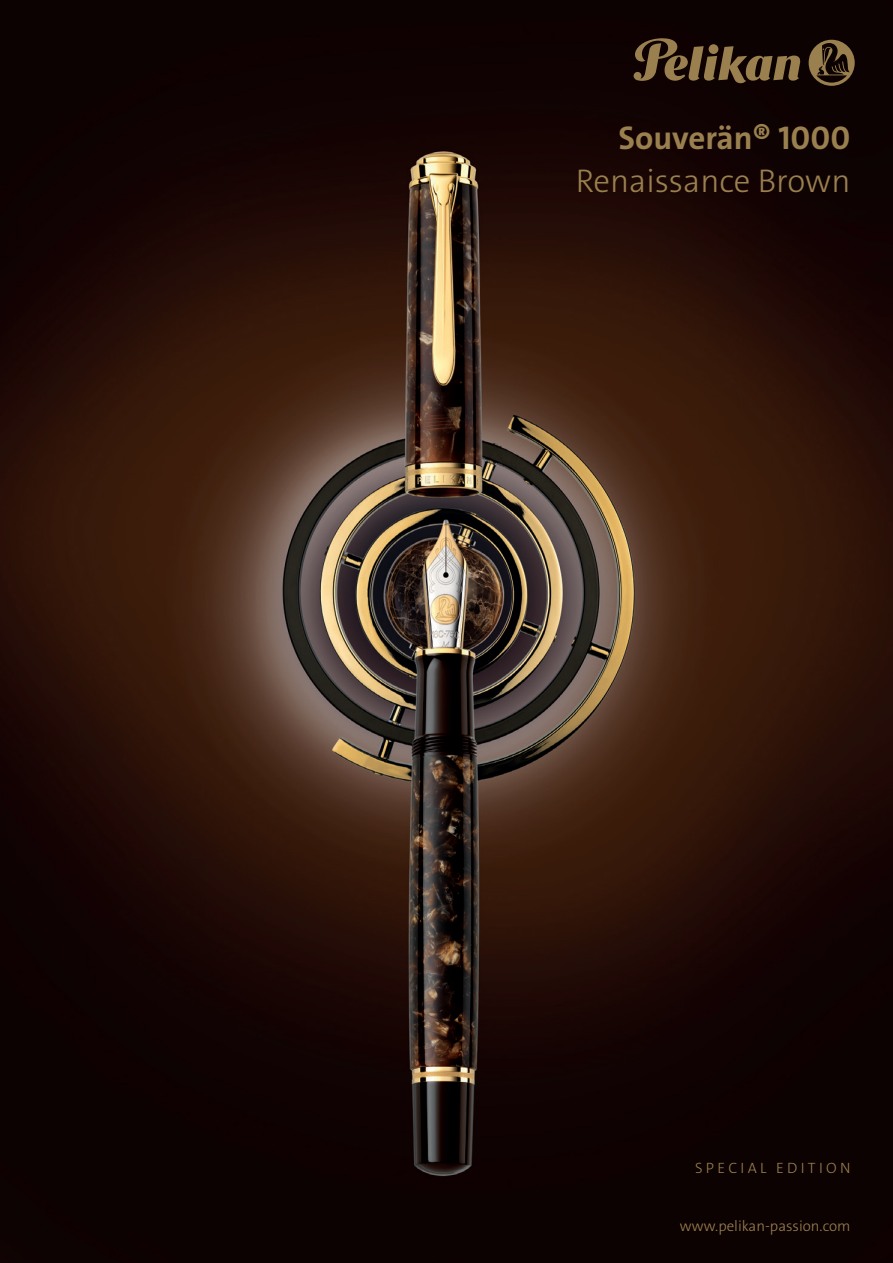
<style>
.page{position:relative;width:893px;height:1263px;background:#fff}
.page>*{position:absolute;margin:0;border:0;box-sizing:border-box;transform-origin:0 0}
.t1{font:300 33px "The Sans E4 s";color:#9a804f}
.t2{font:700 33px "The Sans E4 s";color:#9a804f}
.t3{font:300 15px "The Sans E4 s";letter-spacing:.005em;color:#9a804f}
.t4{font:300 15px "The Sans E4 s";letter-spacing:.22em;color:#9a804f}
</style>
<div class="page">
<img style="left:0;top:0;width:893px;height:1263px">
<svg style="left:634px;top:37px;width:167px;height:46px;background:#473521"></svg>
<svg style="left:809px;top:40px;width:46px;height:46px;background:#4e3c25"></svg>
<h1 class="t2" style="left:619px;top:116px;width:233px">Souverän® 1000</h1>
<h1 class="t1" style="left:576px;top:160px;width:276px">Renaissance Brown</h1>
<p class="t4" style="left:695px;top:1158px;width:157px">SPECIAL EDITION</p>
<p class="t3" style="left:680px;top:1216px;width:172px">www.pelikan-passion.com</p>
</div>
